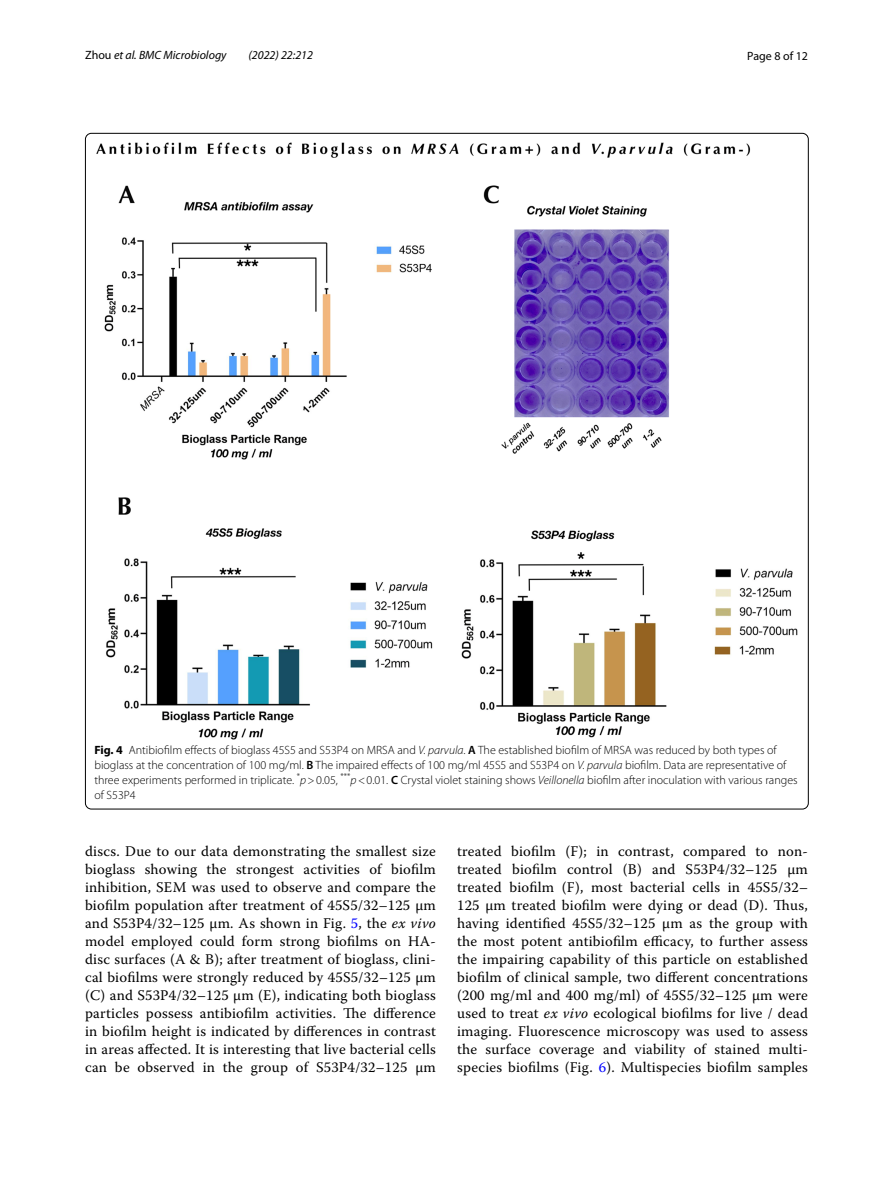
<style>
.page{position:relative;width:893px;height:1187px;background:#fff}
.page>*{position:absolute;margin:0;border:0;box-sizing:border-box;transform-origin:0 0}
.t1{font:14.7px/18px "Warnock Pro";letter-spacing:.015em;color:#000;text-align:justify}
.t2{font:300 12px/15px "Myriad Pro";color:#000}
.t3{font:italic 12px "Myriad Pro";color:#000}
.t4{font:12px "Myriad Pro";color:#000}
.s1{font-style:normal}
.s2{font-weight:700}
.s3{font-style:italic}
.s4{font-weight:600}
.s5{color:#00f}
</style>
<div class="page">
<img style="left:97px;top:142px;width:700px;height:597px">
<p class="t3" style="left:85px;top:48px;width:143px"><span class="s1">Zhou</span> et al. BMC Microbiology</p>
<p class="t3" style="left:248px;top:48px;width:66px">(2022) 22:212</p>
<p class="t4" style="left:747px;top:48px;width:62px">Page 8 of 12</p>
<p class="t2" style="left:94px;top:742px;width:705px"><span class="s2">Fig. 4</span> Antibiofilm effects of bioglass 45S5 and S53P4 on MRSA and <span class="s3">V. parvula</span>. <span class="s4">A</span> The established biofilm of MRSA was reduced by both types of bioglass at the concentration of 100 mg/ml. <span class="s4">B</span> The impaired effects of 100 mg/ml 45S5 and S53P4 on <span class="s3">V. parvula</span> biofilm. Data are representative of three experiments performed in triplicate. <sup>*</sup><span class="s3">p</span>&gt;0.05, <sup>***</sup><span class="s3">p</span>&lt;0.01. <span class="s4">C</span> Crystal violet staining shows <span class="s3">Veillonella</span> biofilm after inoculation with various ranges of S53P4</p>
<p class="t1" style="left:85px;top:841px;width:352px">discs. Due to our data demonstrating the smallest size bioglass showing the strongest activities of biofilm inhibition, SEM was used to observe and compare the biofilm population after treatment of 45S5/32–125 µm and S53P4/32–125 µm. As shown in Fig. <span class="s5">5</span>, the <span class="s3">ex vivo </span>model employed could form strong biofilms on HA&shy;disc surfaces (A &amp; B); after treatment of bioglass, clini&shy;cal biofilms were strongly reduced by 45S5/32–125 µm (C) and S53P4/32–125 µm (E), indicating both bioglass particles possess antibiofilm activities. The difference in biofilm height is indicated by differences in contrast in areas affected. It is interesting that live bacterial cells can be observed in the group of S53P4/32–125 µm</p>
<p class="t1" style="left:457px;top:841px;width:352px">treated biofilm (F); in contrast, compared to non&shy;treated biofilm control (B) and S53P4/32–125 µm treated biofilm (F), most bacterial cells in 45S5/32– 125 µm treated biofilm were dying or dead (D). Thus, having identified 45S5/32–125 µm as the group with the most potent antibiofilm efficacy, to further assess the impairing capability of this particle on established biofilm of clinical sample, two different concentrations (200 mg/ml and 400 mg/ml) of 45S5/32–125 µm were used to treat <span class="s3">ex vivo</span> ecological biofilms for live / dead imaging. Fluorescence microscopy was used to assess the surface coverage and viability of stained multi&shy;species biofilms (Fig. <span class="s5">6</span>). Multispecies biofilm samples</p>
</div>
